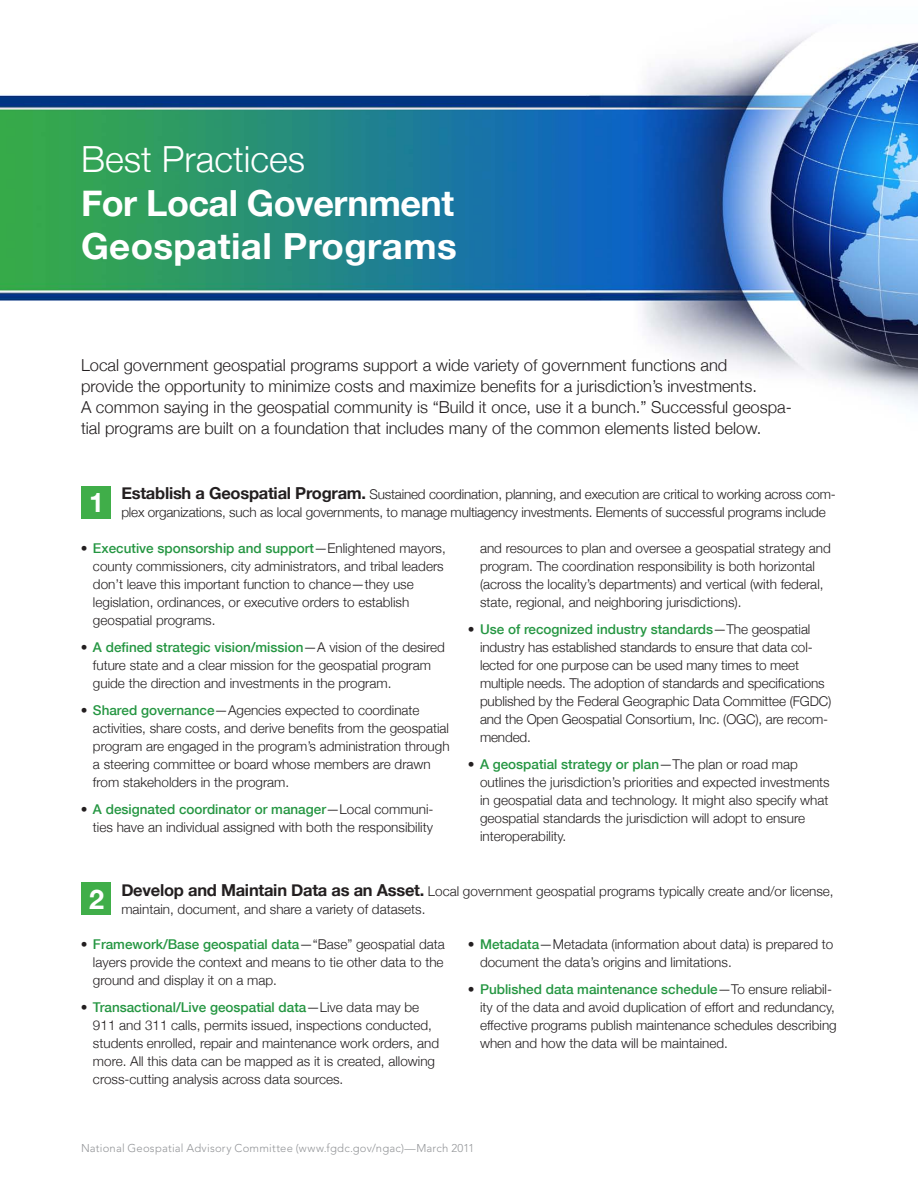
<style>
.page{position:relative;width:918px;height:1188px;background:#fff}
.page>*{position:absolute;margin:0;border:0;box-sizing:border-box;transform-origin:0 0}
.t1{font:700 36px/43.2px "Helvetica Neue";letter-spacing:.005em;color:#fff}
.t2{font:300 36px "Helvetica Neue";color:#fff}
.t3{font:700 27px "Helvetica Neue";color:#fff}
.t4{font:300 16.5px/21px "Helvetica Neue";color:#231f20}
.t5{font:300 13.5px/18px "Helvetica Neue";color:#231f20}
.t6{font:300 11.25px "Avenir LT Std";letter-spacing:.02em;color:#939598}
.s1{font-weight:700;font-size:16.5px}
.s2{font-weight:500;color:#259642}
</style>
<div class="page">
<img style="left:0;top:33px;width:918px;height:374px">
<div style="left:82px;top:883px;width:29px;height:32px;background:#40ae49"></div>
<div style="left:82px;top:486px;width:29px;height:33px;background:#40ae49"></div>
<h1 class="t2" style="left:81px;top:138px;width:226px">Best Practices</h1>
<h1 class="t1" style="left:81px;top:180px;width:377px">For Local Government<br>Geospatial Programs</h1>
<p class="t4" style="left:81px;top:354px;width:712px">Local government geospatial programs support a wide variety of government functions and<br>provide the opportunity to minimize costs and maximize benefits for a jurisdiction’s investments.<br>A common saying in the geospatial community is “Build it once, use it a bunch.” Successful geospa&shy;tial programs are built on a foundation that includes many of the common elements listed below.</p>
<p class="t5" style="left:89px;top:485px;width:748px;text-indent:32px"><span class="s1">Establish a Geospatial Program.</span> Sustained coordination, planning, and execution are critical to working across com-<br><sup>1</sup> plex organizations, such as local governments, to manage multiagency investments. Elements of successful programs include</p>
<p class="t5" style="left:93px;top:539px;width:354px;text-indent:-12px">• <span class="s2">Executive sponsorship and support</span>—Enlightened mayors, county commissioners, city administrators, and tribal leaders don’t leave this important function to chance—they use legislation, ordinances, or executive orders to establish geospatial programs.</p>
<p class="t5" style="left:93px;top:638px;width:353px;text-indent:-12px">• <span class="s2">A defined strategic vision/mission</span>—A vision of the desired future state and a clear mission for the geospatial program guide the direction and investments in the program.</p>
<p class="t5" style="left:93px;top:701px;width:358px;text-indent:-12px">• <span class="s2">Shared governance</span>—Agencies expected to coordinate activities, share costs, and derive benefits from the geospatial program are engaged in the program’s administration through a steering committee or board whose members are drawn from stakeholders in the program.</p>
<p class="t5" style="left:81px;top:800px;width:354px;text-align:right">• <span class="s2">A designated coordinator or manager</span>—Local communi&shy;ties have an individual assigned with both the responsibility</p>
<p class="t5" style="left:480px;top:539px;width:352px">and resources to plan and oversee a geospatial strategy and program. The coordination responsibility is both horizontal (across the locality’s departments) and vertical (with federal, state, regional, and neighboring jurisdictions).</p>
<p class="t5" style="left:480px;top:620px;width:353px;text-indent:-12px">• <span class="s2">Use of recognized industry standards</span>—The geospatial industry has established standards to ensure that data col&shy;lected for one purpose can be used many times to meet multiple needs. The adoption of standards and specifications published by the Federal Geographic Data Committee (FGDC) and the Open Geospatial Consortium, Inc. (OGC), are recom&shy;mended.</p>
<p class="t5" style="left:480px;top:755px;width:351px;text-indent:-12px">• <span class="s2">A geospatial strategy or plan</span>—The plan or road map outlines the jurisdiction’s priorities and expected investments in geospatial data and technology. It might also specify what geospatial standards the jurisdiction will adopt to ensure interoperability.</p>
<h2 class="t3" style="left:89px;top:883px;width:17px">2</h2>
<p class="t5" style="left:121px;top:882px;width:714px"><span class="s1">Develop and Maintain Data as an Asset.</span> Local government geospatial programs typically create and/or license, maintain, document, and share a variety of datasets.</p>
<p class="t5" style="left:93px;top:935px;width:353px;text-align:justify;text-indent:-12px">• <span class="s2">Framework/Base geospatial data</span>—“Base” geospatial data layers provide the context and means to tie other data to the ground and display it on a map.</p>
<p class="t5" style="left:93px;top:998px;width:348px;text-indent:-12px">• <span class="s2">Transactional/Live geospatial data</span>—Live data may be 911 and 311 calls, permits issued, inspections conducted, students enrolled, repair and maintenance work orders, and more. All this data can be mapped as it is created, allowing cross-cutting analysis across data sources.</p>
<p class="t5" style="left:480px;top:935px;width:355px;text-indent:-12px">• <span class="s2">Metadata</span>—Metadata (information about data) is prepared to document the data’s origins and limitations.</p>
<p class="t5" style="left:480px;top:980px;width:358px;text-indent:-12px">• <span class="s2">Published data maintenance schedule</span>—To ensure reliabil&shy;ity of the data and avoid duplication of effort and redundancy, effective programs publish maintenance schedules describing when and how the data will be maintained.</p>
<p class="t6" style="left:81px;top:1142px;width:395px">National Geospatial Advisory Committee (www.fgdc.gov/ngac)—March 2011</p>
</div>
